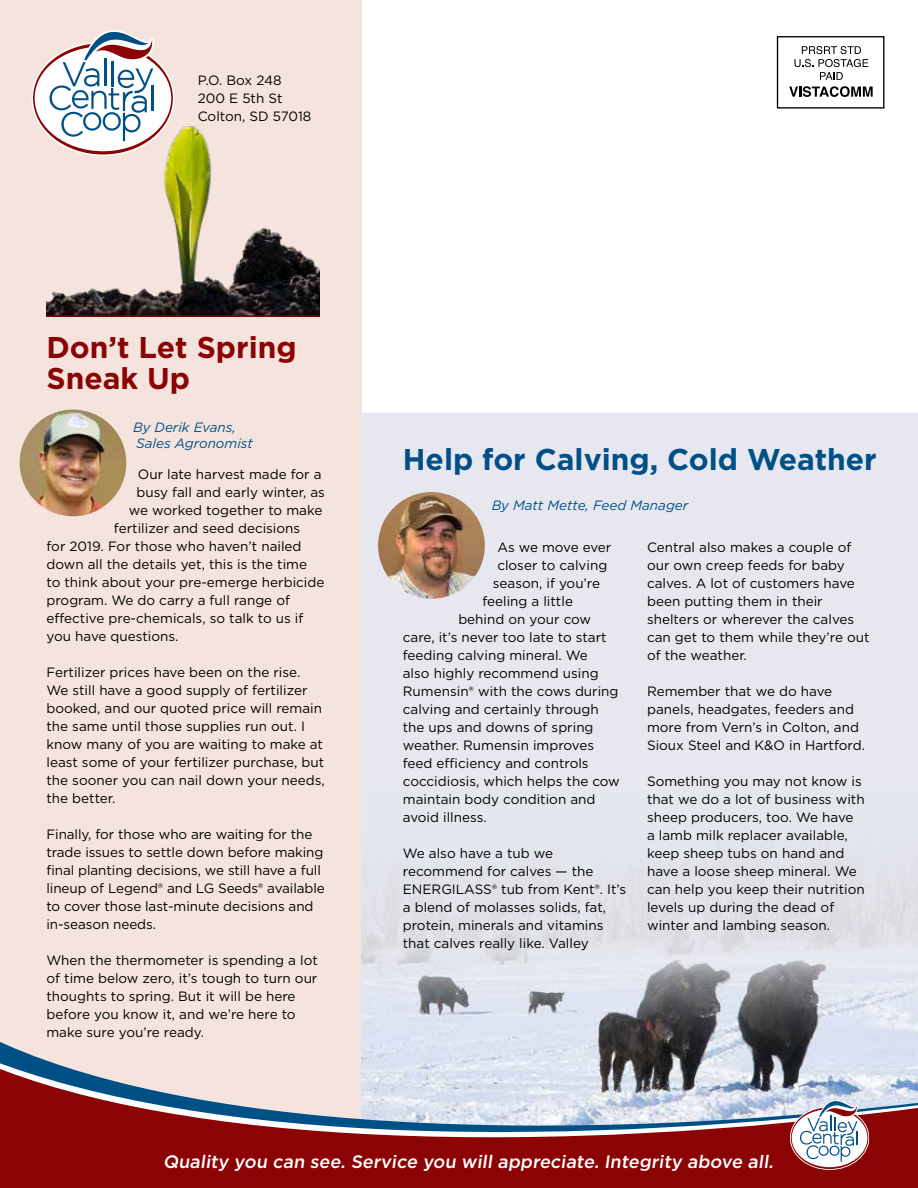
<style>
.page{position:relative;width:918px;height:1188px;background:#fff}
.page>*{position:absolute;margin:0;border:0;box-sizing:border-box;transform-origin:0 0}
.t1{font:700 30px "Gotham";color:#005088}
.t2{font:700 30px/31.5px "Gotham";color:#8b0304}
.t3{font:500 18px "Gotham";color:#fff}
.t4{font:13.5px/18px "Gotham";color:#000}
.t5{font:italic 13.5px/16.2px "Gotham";color:#005088}
.t6{font:13.5px "Gotham";letter-spacing:-.025em;color:#000}
</style>
<div class="page">
<div style="left:361px;top:413px;width:557px;height:743px;background:#e7e8ef"></div>
<div style="left:0;top:0;width:362px;height:1149px;background:#f4e4dd"></div>
<img style="left:362px;top:869px;width:556px;height:166px">
<svg style="left:31px;top:30px;width:144px;height:103px"></svg>
<div style="left:773px;top:33px;width:115px;height:79px;background:linear-gradient(to right,#fff,#fff)"></div>
<div style="left:778px;top:37px;width:106px;height:71px;background:#fff"></div>
<div style="left:777px;top:36px;width:107px;height:73px;border:1px solid #000"></div>
<svg style="left:794px;top:46px;width:74px;height:34px"></svg>
<svg style="left:789px;top:86px;width:84px;height:11px"></svg>
<svg style="left:0;top:1035px;width:918px;height:23px"></svg>
<svg style="left:0;top:1058px;width:918px;height:5px"></svg>
<svg style="left:0;top:1063px;width:918px;height:125px;fill:#8b0304"></svg>
<svg style="left:790px;top:1100px;width:79px;height:70px"></svg>
<img style="left:378px;top:492px;width:107px;height:107px;border-radius:53px">
<img style="left:20px;top:410px;width:106px;height:106px;border-radius:53px">
<img style="left:46px;top:109px;width:274px;height:206px">
<hr style="left:46px;top:315px;width:274px;height:2px;background:#8b0304">
<p class="t4" style="left:198px;top:71px;width:115px">P.O. Box 248<br>200 E 5th St<br>Colton, SD 57018</p>
<h1 class="t2" style="left:46px;top:331px;width:252px">Don’t Let Spring<br>Sneak Up</h1>
<p class="t5" style="left:133px;top:419px;width:121px">By Derik Evans,<br>Sales Agronomist</p>
<p class="t4" style="left:138px;top:465px;width:185px">Our late harvest made for a</p>
<p class="t4" style="left:136px;top:483px;width:190px">busy fall and early winter, as</p>
<p class="t4" style="left:129px;top:501px;width:195px">we worked together to make</p>
<p class="t4" style="left:114px;top:519px;width:188px">fertilizer and seed decisions</p>
<p class="t4" style="left:46px;top:537px;width:257px">for 2019. For those who haven’t nailed</p>
<p class="t4" style="left:46px;top:555px;width:262px">down all the details yet, this is the time</p>
<p class="t4" style="left:46px;top:573px;width:279px">to think about your pre-emerge herbicide</p>
<p class="t4" style="left:46px;top:591px;width:245px">program. We do carry a full range of</p>
<p class="t4" style="left:46px;top:609px;width:258px">effective pre-chemicals, so talk to us if</p>
<p class="t4" style="left:46px;top:627px;width:134px">you have questions.</p>
<p class="t4" style="left:46px;top:663px;width:280px">Fertilizer prices have been on the rise.<br>We still have a good supply of fertilizer booked, and our quoted price will remain the same until those supplies run out. I know many of you are waiting to make at least some of your fertilizer purchase, but the sooner you can nail down your needs, the better.</p>
<p class="t4" style="left:46px;top:825px;width:280px">Finally, for those who are waiting for the trade issues to settle down before making final planting decisions, we still have a full lineup of Legend® and LG Seeds® available to cover those last-minute decisions and in-season needs.</p>
<p class="t4" style="left:46px;top:951px;width:273px">When the thermometer is spending a lot of time below zero, it’s tough to turn our thoughts to spring. But it will be here before you know it, and we’re here to make sure you’re ready.</p>
<h1 class="t1" style="left:403px;top:440px;width:476px">Help for Calving, Cold Weather</h1>
<p class="t5" style="left:492px;top:497px;width:198px">By Matt Mette, Feed Manager</p>
<p class="t6" style="left:497px;top:539px;width:116px">As we move ever</p>
<p class="t4" style="left:497px;top:556px;width:112px">closer to calving</p>
<p class="t4" style="left:493px;top:574px;width:109px">season, if you’re</p>
<p class="t4" style="left:482px;top:592px;width:92px">feeling a little</p>
<p class="t4" style="left:458px;top:610px;width:134px">behind on your cow</p>
<p class="t4" style="left:403px;top:628px;width:205px">care, it’s never too late to start</p>
<p class="t4" style="left:403px;top:646px;width:187px">feeding calving mineral. We</p>
<p class="t4" style="left:403px;top:664px;width:197px">also highly recommend using</p>
<p class="t4" style="left:403px;top:682px;width:217px">Rumensin® with the cows during</p>
<p class="t4" style="left:403px;top:700px;width:197px">calving and certainly through</p>
<p class="t4" style="left:403px;top:718px;width:192px">the ups and downs of spring</p>
<p class="t4" style="left:403px;top:736px;width:193px">weather. Rumensin improves</p>
<p class="t4" style="left:403px;top:754px;width:187px">feed efficiency and controls</p>
<p class="t4" style="left:403px;top:772px;width:219px">coccidiosis, which helps the cow</p>
<p class="t4" style="left:403px;top:790px;width:194px">maintain body condition and</p>
<p class="t4" style="left:403px;top:808px;width:85px">avoid illness.</p>
<p class="t4" style="left:403px;top:844px;width:225px">We also have a tub we recommend for calves — the<br>ENERGILASS® tub from Kent®. It’s a blend of molasses solids, fat, protein, minerals and vitamins that calves really like. Valley</p>
<p class="t4" style="left:647px;top:538px;width:224px">Central also makes a couple of our own creep feeds for baby calves. A lot of customers have been putting them in their shelters or wherever the calves can get to them while they’re out of the weather.</p>
<p class="t4" style="left:647px;top:682px;width:220px">Remember that we do have panels, headgates, feeders and more from Vern’s in Colton, and<br>Sioux Steel and K&amp;O in Hartford.</p>
<p class="t4" style="left:647px;top:772px;width:219px">Something you may not know is that we do a lot of business with sheep producers, too. We have<br>a lamb milk replacer available, keep sheep tubs on hand and have a loose sheep mineral. We can help you keep their nutrition levels up during the dead of winter and lambing season.</p>
<h2 class="t3" style="left:163px;top:1150px;width:615px">Quality you can see. Service you will appreciate. Integrity above all.</h2>
</div>
